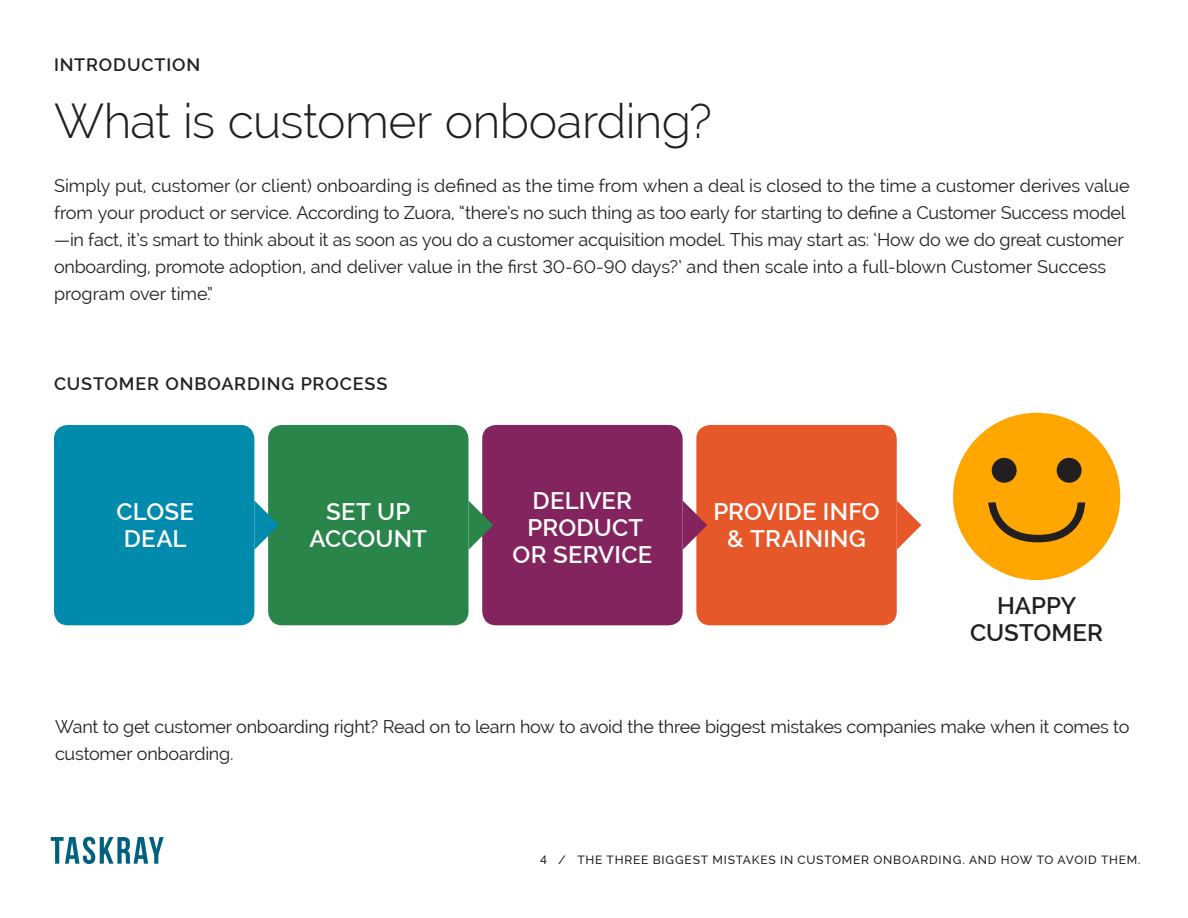
<style>
.page{position:relative;width:1188px;height:918px;background:#fff}
.page>*{position:absolute;margin:0;border:0;box-sizing:border-box;transform-origin:0 0}
.Headline{font:300 48px "Raleway";letter-spacing:-.01em;color:#231f20}
.t1{font:600 24px/27px "Raleway";letter-spacing:.005em;color:#fff}
.t2{font:600 24px "Raleway";color:#231f20}
.Body_Copy{font:18px/27px "Raleway";letter-spacing:-.01em;color:#231f20}
.Headline-2{font:600 18px "Raleway";letter-spacing:.05em;color:#231f20}
.t3{font:500 12px "Raleway";letter-spacing:.065em;color:#231f20}
</style>
<div class="page">
<svg style="left:51px;top:837px;width:113px;height:27px"></svg>
<div style="left:696px;top:425px;width:201px;height:200px;background:#e65829;border-radius:14px"></div>
<svg style="left:897px;top:501px;width:24px;height:49px"></svg>
<div style="left:953px;top:413px;width:167px;height:167px;background:#ffa700;border-radius:50%"></div>
<svg style="left:988px;top:502px;width:98px;height:41px"></svg>
<div style="left:992px;top:458px;width:25px;height:25px;background:#231f20;border-radius:50%"></div>
<div style="left:1057px;top:458px;width:25px;height:25px;background:#231f20;border-radius:50%"></div>
<div style="left:482px;top:425px;width:201px;height:200px;background:#83245e;border-radius:14px"></div>
<svg style="left:683px;top:501px;width:24px;height:49px"></svg>
<div style="left:268px;top:425px;width:201px;height:200px;background:#2a854a;border-radius:14px"></div>
<svg style="left:469px;top:501px;width:24px;height:49px"></svg>
<div style="left:54px;top:425px;width:200px;height:200px;background:#008aac;border-radius:14px"></div>
<svg style="left:254px;top:501px;width:25px;height:49px"></svg>
<p class="Headline-2" style="left:54px;top:54px;width:148px">INTRODUCTION</p>
<p class="Headline" style="left:54px;top:93px;width:659px">What is customer onboarding?</p>
<p class="Body_Copy" style="left:54px;top:173px;width:1077px">Simply put, customer (or client) onboarding is defined as the time from when a deal is closed to the time a customer derives value from your product or service. According to Zuora, “there’s no such thing as too early for starting to define a Customer Success model —in fact, it’s smart to think about it as soon as you do a customer acquisition model. This may start as: ‘How do we do great customer onboarding, promote adoption, and deliver value in the first 30-60-90 days?’ and then scale into a full-blown Customer Success program over time”.</p>
<p class="Headline-2" style="left:54px;top:373px;width:335px">CUSTOMER ONBOARDING PROCESS</p>
<p class="t1" style="left:117px;top:498px;width:79px">CLOSE</p>
<p class="t1" style="left:124px;top:525px;width:65px">DEAL</p>
<p class="t1" style="left:326px;top:498px;width:86px">SET UP</p>
<p class="t1" style="left:310px;top:525px;width:119px">ACCOUNT</p>
<p class="t1" style="left:528px;top:488px;width:117px">DELIVER<br>PRODUCT</p>
<p class="t1" style="left:513px;top:542px;width:141px">OR SERVICE</p>
<p class="t1" style="left:713px;top:498px;width:168px">PROVIDE INFO</p>
<p class="t1" style="left:727px;top:525px;width:140px">&amp; TRAINING</p>
<p class="t2" style="left:997px;top:592px;width:81px">HAPPY</p>
<p class="t2" style="left:970px;top:619px;width:135px">CUSTOMER</p>
<p class="Body_Copy" style="left:55px;top:713px;width:1076px">Want to get customer onboarding right? Read on to learn how to avoid the three biggest mistakes companies make when it comes to customer onboarding.</p>
<p class="t3" style="left:540px;top:853px;width:602px">4 / THE THREE BIGGEST MISTAKES IN CUSTOMER ONBOARDING. AND HOW TO AVOID THEM.</p>
</div>
